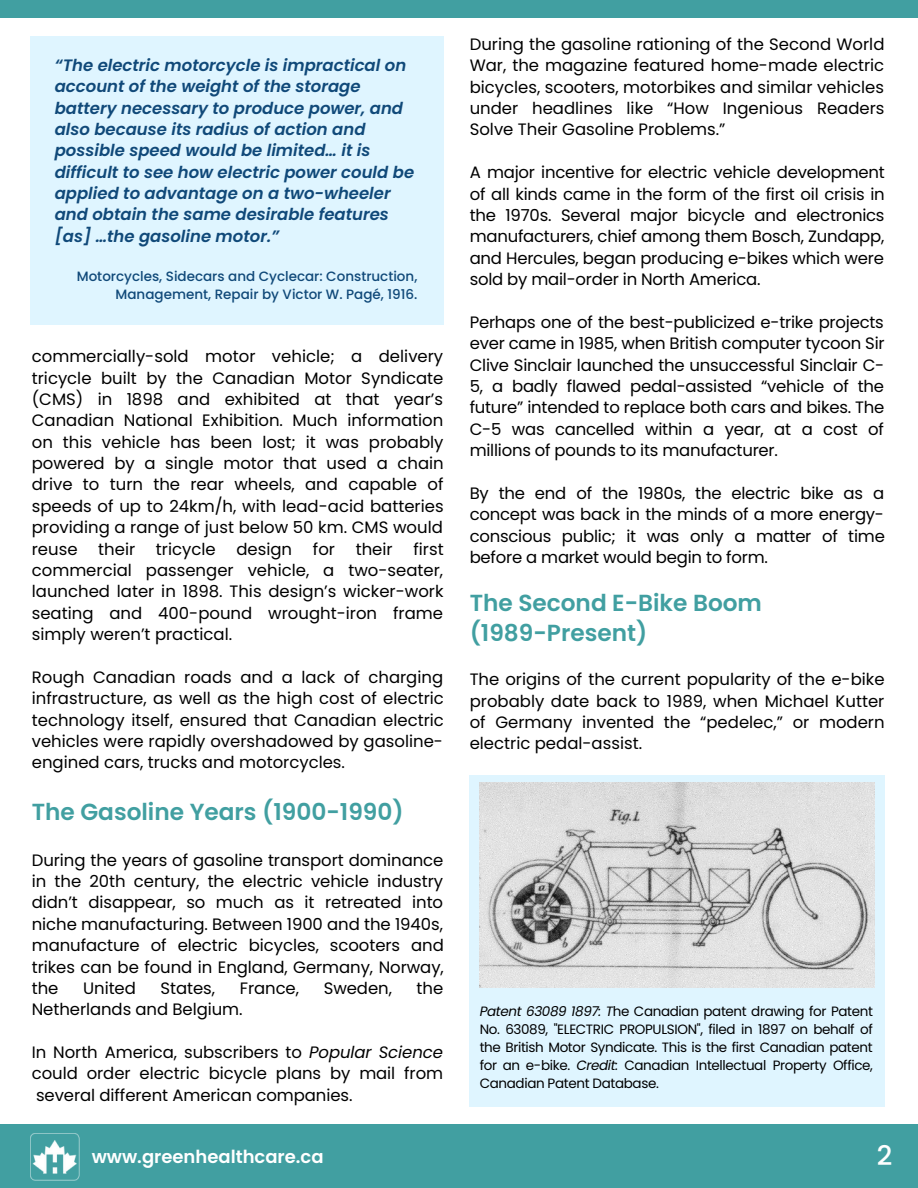
<style>
.page{position:relative;width:918px;height:1188px;background:#fff}
.page>*{position:absolute;margin:0;border:0;box-sizing:border-box;transform-origin:0 0}
.t1{font:500 27px "Poppins";color:#fefefe}
.t2{font:600 23.25px/30.3px "Poppins";color:#419fa1}
.t3{font:600 18px "Poppins";color:#fff}
.t4{font:16.5px/21.3px "Poppins";letter-spacing:-.005em;color:#000;text-align:justify}
.t5{font:italic 600 16.5px/21.3px "Poppins";color:#104979}
.t6{font:13.5px/18px "Poppins";letter-spacing:-.025em;color:#000;text-align:justify}
.t7{font:500 13.5px/18px "Poppins";color:#104979;text-align:right}
.s1{font-style:italic}
</style>
<div class="page">
<div style="left:0;top:0;width:918px;height:18px;background:#419fa1"></div>
<div style="left:30px;top:37px;width:414px;height:288px;background:#dff5ff"></div>
<div style="left:470px;top:775px;width:415px;height:331px;background:#dff5ff"></div>
<img style="left:480px;top:782px;width:395px;height:205px">
<div style="left:0;top:1125px;width:918px;height:63px;background:#419fa1"></div>
<img style="left:30px;top:1133px;width:50px;height:48px">
<p class="t5" style="left:55px;top:54px;width:361px">“The electric motorcycle is impractical on account of the weight of the storage battery necessary to produce power, and also because its radius of action and possible speed would be limited… it is difficult to see how electric power could be applied to advantage on a two-wheeler and obtain the same desirable features [as] …the gasoline motor.”</p>
<p class="t7" style="left:77px;top:268px;width:342px">Motorcycles, Sidecars and Cyclecar: Construction,<br>Management, Repair by Victor W. Pagé, 1916.</p>
<p class="t4" style="left:32px;top:346px;width:413px">commercially-sold motor vehicle; a delivery tricycle built by the Canadian Motor Syndicate (CMS) in 1898 and exhibited at that year’s Canadian National Exhibition. Much information on this vehicle has been lost; it was probably powered by a single motor that used a chain drive to turn the rear wheels, and capable of speeds of up to 24km/h, with lead-acid batteries providing a range of just below 50 km. CMS would reuse</p>
<p class="t4" style="left:32px;top:538px;width:413px;text-indent:382px">first commercial passenger vehicle, a two-seater, launched later in 1898. This design’s wicker-work seating and 400-pound wrought-iron frame simply weren’t practical.</p>
<p class="t4" style="left:32px;top:666px;width:414px">Rough Canadian roads and a lack of charging infrastructure, as well as the high cost of electric technology itself, ensured that Canadian electric vehicles were rapidly overshadowed by gasoline&shy;engined cars, trucks and motorcycles.</p>
<p class="t4" style="left:98px;top:538px;width:38px">their</p>
<p class="t4" style="left:156px;top:538px;width:61px">tricycle</p>
<p class="t4" style="left:236px;top:538px;width:57px">design</p>
<p class="t4" style="left:313px;top:538px;width:24px">for</p>
<p class="t4" style="left:356px;top:538px;width:38px">their</p>
<h2 class="t2" style="left:32px;top:797px;width:373px">The Gasoline Years (1900-1990)</h2>
<p class="t4" style="left:32px;top:849px;width:414px">During the years of gasoline transport dominance in the 20th century, the electric vehicle industry didn’t disappear, so much as it retreated into niche manufacturing. Between 1900 and the 1940s, manufacture of electric bicycles, scooters and trikes can be found in England, Germany, Norway, the</p>
<p class="t4" style="left:83px;top:978px;width:54px">United</p>
<p class="t4" style="left:161px;top:978px;width:56px">States,</p>
<p class="t4" style="left:240px;top:978px;width:61px">France,</p>
<p class="t4" style="left:324px;top:978px;width:70px">Sweden,</p>
<p class="t4" style="left:417px;top:978px;width:28px">the</p>
<p class="t4" style="left:32px;top:999px;width:212px">Netherlands and Belgium.</p>
<p class="t4" style="left:32px;top:1042px;width:413px">In North America, subscribers to <span class="s1">Popular Science </span>could order electric bicycle plans by mail from several different American companies.</p>
<p class="t4" style="left:470px;top:34px;width:416px">During the gasoline rationing of the Second World War, the magazine featured home-made electric bicycles, scooters, motorbikes and similar vehicles under headlines like “How Ingenious Readers Solve Their Gasoline Problems.”</p>
<p class="t4" style="left:470px;top:162px;width:417px">A major incentive for electric vehicle development of all kinds came in the form of the first oil crisis in the 1970s. Several major bicycle and electronics manufacturers, chief among them Bosch, Zundapp, and Hercules, began producing e-bikes which were sold by mail-order in North America.</p>
<p class="t4" style="left:470px;top:311px;width:417px">Perhaps one of the best-publicized e-trike projects ever came in 1985, when British computer tycoon Sir Clive Sinclair launched the unsuccessful Sinclair C-5, a badly flawed pedal-assisted “vehicle of the future” intended to replace both cars and bikes. The C-5 was cancelled within a year, at a cost of millions of pounds to its manufacturer.</p>
<p class="t4" style="left:470px;top:482px;width:417px">By the end of the 1980s, the electric bike as a concept was back in the minds of a more energy&shy;conscious public; it was only a matter of time before a market would begin to form.</p>
<h2 class="t2" style="left:470px;top:588px;width:294px">The Second E-Bike Boom (1989-Present)</h2>
<p class="t4" style="left:470px;top:669px;width:416px">The origins of the current popularity of the e-bike probably date back to 1989, when Michael Kutter of Germany invented the “pedelec,” or modern electric pedal-assist.</p>
<p class="t6" style="left:480px;top:1002px;width:395px"><span class="s1">Patent 63089 1897: T</span>he Canadian patent drawing for Patent No. 63089, "ELECTRIC PROPULSION", filed in 1897 on behalf of the British Motor Syndicate. This is the first Canadian patent for an e-bike. <span class="s1">Credit:</span> Canadian Intellectual Property Office, Canadian Patent Database.</p>
<p class="t3" style="left:92px;top:1146px;width:233px">www.greenhealthcare.ca</p>
<h1 class="t1" style="left:877px;top:1140px;width:17px">2</h1>
</div>
